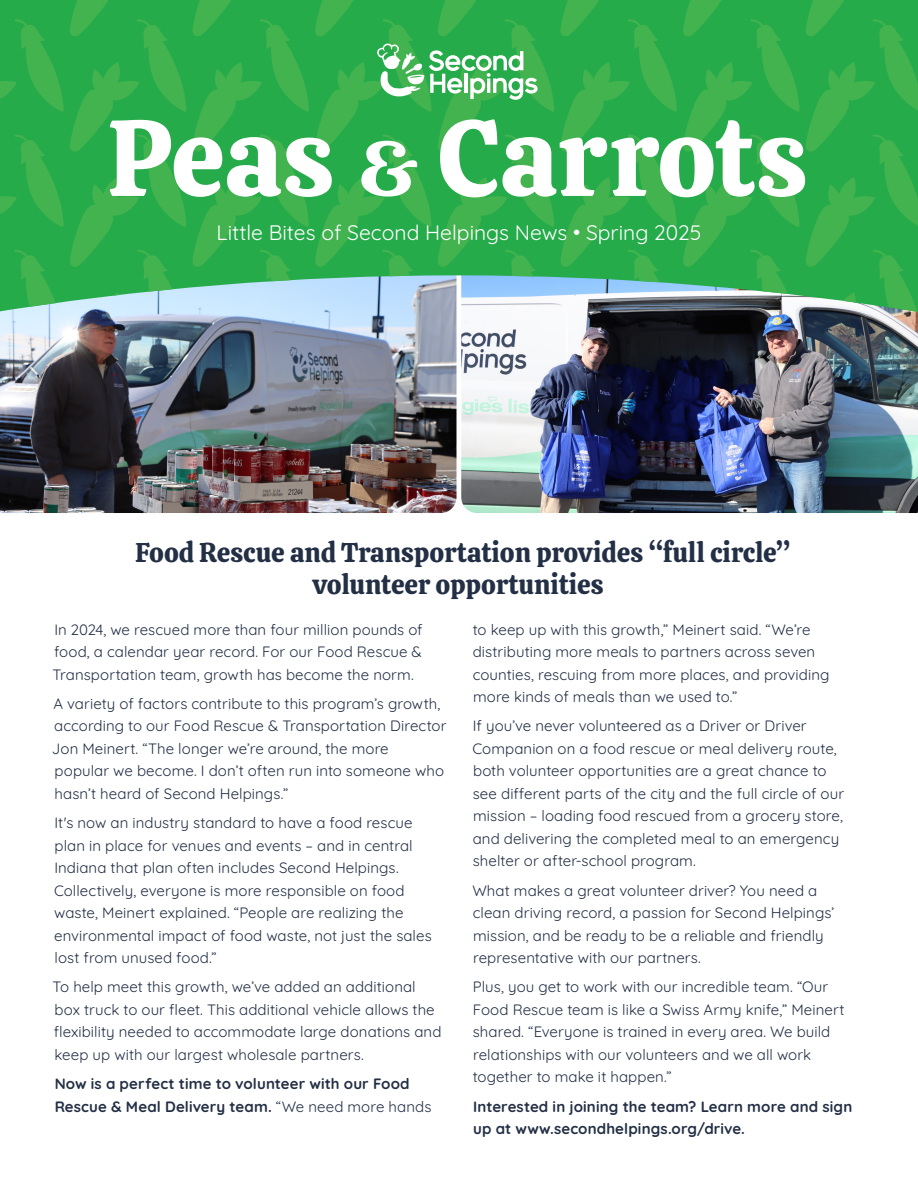
<style>
.page{position:relative;width:918px;height:1188px;background:#fff}
.page>*{position:absolute;margin:0;border:0;box-sizing:border-box;transform-origin:0 0}
.t1{font:27px/32.4px "Calistoga";color:#232f45;text-align:center}
.t2{font:21px "Quicksand";color:#fff}
.t3{font:15px/22.5px "Quicksand";letter-spacing:.005em;color:#232f45}
.t4{font:700 15px/22.5px "Quicksand";letter-spacing:.01em;color:#232f45}
.s1{font-weight:400}
</style>
<div class="page">
<img style="left:461px;top:314px;width:457px;height:199px">
<img style="left:0;top:314px;width:457px;height:199px">
<svg style="left:0;top:0;width:64px;height:312px;background:#2fae4e"></svg>
<svg style="left:70px;top:0;width:848px;height:312px;background:#4cb768"></svg>
<p class="t2" style="left:217px;top:216px;width:486px">Little Bites of Second Helpings News • Spring 2025</p>
<p class="t1" style="left:135px;top:534px;width:657px">Food Rescue and Transportation provides “full circle” volunteer opportunities</p>
<p class="t3" style="left:52px;top:616px;width:372px;text-align:justify">In 2024, we rescued more than four million pounds of food, a calendar year record. For our Food Rescue &amp; Transportation team, growth has become the norm.</p>
<p class="t3" style="left:52px;top:691px;width:396px">A variety of factors contribute to this program’s growth, according to our Food Rescue &amp; Transportation Director Jon Meinert. “The longer we’re around, the more popular we become. I don’t often run into someone who hasn’t heard of Second Helpings.”</p>
<p class="t3" style="left:54px;top:810px;width:379px">It's now an industry standard to have a food rescue plan in place for venues and events – and in central Indiana that plan often includes Second Helpings.<br>Collectively, everyone is more responsible on food waste, Meinert explained. “People are realizing the environmental impact of food waste, not just the sales lost from unused food.”</p>
<p class="t3" style="left:52px;top:974px;width:391px">To help meet this growth, we’ve added an additional box truck to our fleet. This additional vehicle allows the flexibility needed to accommodate large donations and keep up with our largest wholesale partners.</p>
<p class="t4" style="left:55px;top:1071px;width:378px">Now is a perfect time to volunteer with our Food<br>Rescue &amp; Meal Delivery team. <span class="s1">“We need more hands</span></p>
<p class="t3" style="left:473px;top:616px;width:358px">to keep up with this growth,” Meinert said. “We’re distributing more meals to partners across seven counties, rescuing from more places, and providing more kinds of meals than we used to.”</p>
<p class="t3" style="left:473px;top:713px;width:373px">If you’ve never volunteered as a Driver or Driver Companion on a food rescue or meal delivery route, both volunteer opportunities are a great chance to see different parts of the city and the full circle of our mission – loading food rescued from a grocery store, and delivering the completed meal to an emergency shelter or after-school program.</p>
<p class="t3" style="left:472px;top:877px;width:363px">What makes a great volunteer driver? You need a clean driving record, a passion for Second Helpings’ mission, and be ready to be a reliable and friendly representative with our partners.</p>
<p class="t3" style="left:473px;top:974px;width:373px">Plus, you get to work with our incredible team. “Our Food Rescue team is like a Swiss Army knife,” Meinert shared. “Everyone is trained in every area. We build relationships with our volunteers and we all work together to make it happen.”</p>
<p class="t4" style="left:473px;top:1094px;width:381px">Interested in joining the team? Learn more and sign up at www.secondhelpings.org/drive.</p>
</div>
